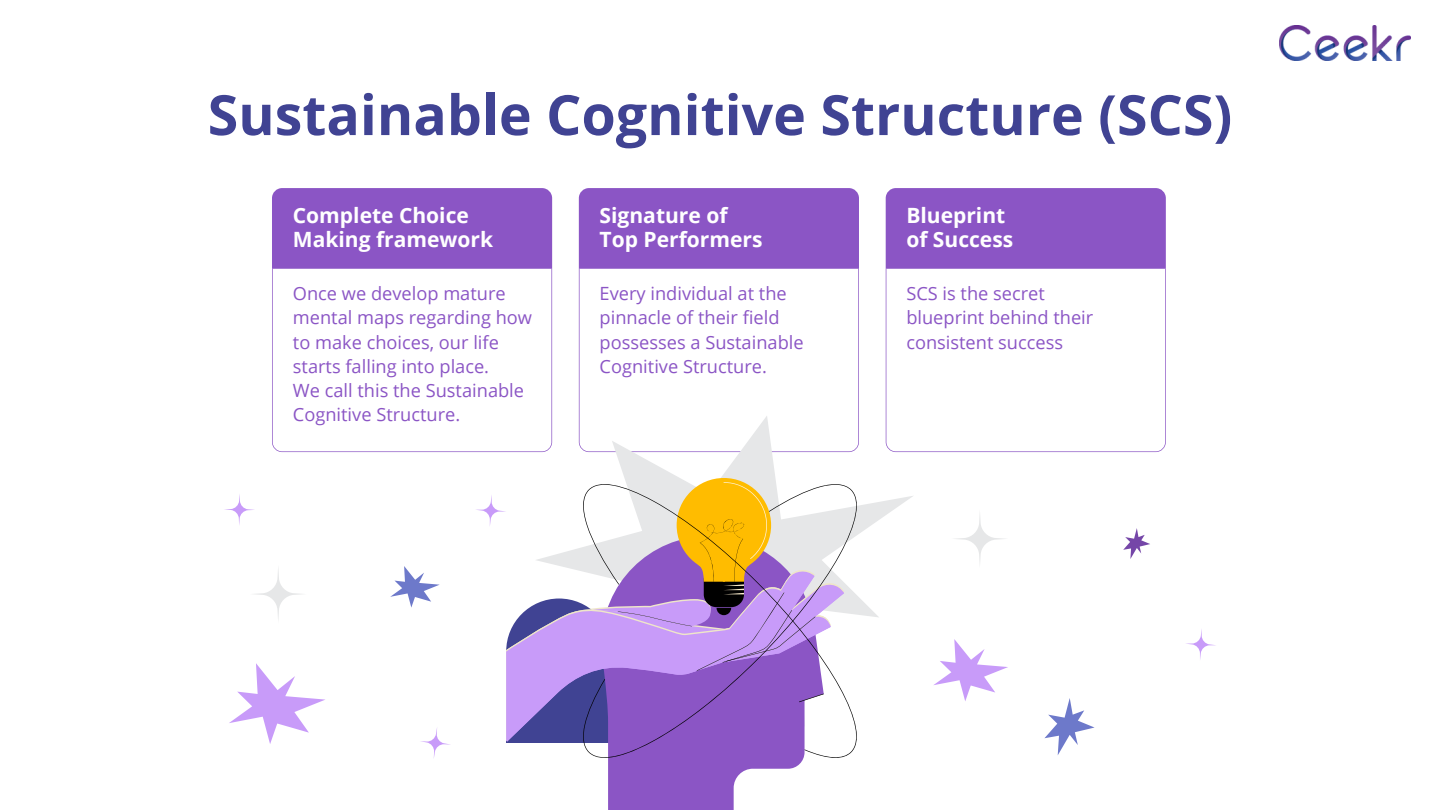
<style>
.page{position:relative;width:1440px;height:810px;background:#fff}
.page>*{position:absolute;margin:0;border:0;box-sizing:border-box;transform-origin:0 0}
.t1{font:700 55.5px "Open Sans";color:#404393}
.t2{font:700 21px/24.2px "Open Sans";color:#fff}
.t3{font:18.3px/24.2px "Open Sans";color:#8b55c5}
</style>
<div class="page">
<svg style="left:224px;top:494px;width:30px;height:31px"></svg>
<svg style="left:229px;top:663px;width:96px;height:81px"></svg>
<svg style="left:255px;top:568px;width:46px;height:52px"></svg>
<svg style="left:390px;top:566px;width:50px;height:42px"></svg>
<svg style="left:420px;top:728px;width:30px;height:30px"></svg>
<svg style="left:476px;top:495px;width:30px;height:31px"></svg>
<div style="left:272px;top:188px;width:280px;height:80px;background:#8b55c5"></div>
<svg style="left:272px;top:268px;width:280px;height:184px"></svg>
<svg style="left:579px;top:268px;width:280px;height:147px"></svg>
<div style="left:579px;top:188px;width:280px;height:80px;background:#8b55c5"></div>
<div style="left:886px;top:188px;width:280px;height:80px;background:#8b55c5"></div>
<svg style="left:886px;top:268px;width:280px;height:184px"></svg>
<svg style="left:535px;top:415px;width:379px;height:202px"></svg>
<svg style="left:608px;top:760px;width:195px;height:50px;fill:#8b55c5"></svg>
<svg style="left:1044px;top:698px;width:51px;height:57px"></svg>
<svg style="left:1123px;top:528px;width:27px;height:31px"></svg>
<svg style="left:506px;top:587px;width:76px;height:156px;background:#9e89d4"></svg>
<svg style="left:934px;top:639px;width:74px;height:62px"></svg>
<svg style="left:955px;top:515px;width:50px;height:48px"></svg>
<svg style="left:582px;top:479px;width:290px;height:281px"></svg>
<svg style="left:582px;top:484px;width:290px;height:274px"></svg>
<svg style="left:799px;top:694px;width:25px;height:8px"></svg>
<svg style="left:1186px;top:629px;width:30px;height:31px"></svg>
<img style="left:1280px;top:26px;width:130px;height:35px">
<p class="t1" style="left:208px;top:76px;width:1026px">Sustainable Cognitive Structure (SCS)</p>
<p class="t2" style="left:293px;top:203px;width:202px">Complete Choice<br>Making framework</p>
<p class="t2" style="left:600px;top:203px;width:164px">Signature of<br>Top Performers</p>
<p class="t2" style="left:906px;top:203px;width:108px">Blueprint of Success</p>
<p class="t3" style="left:293px;top:281px;width:241px">Once we develop mature mental maps regarding how to make choices, our life starts falling into place.</p>
<p class="t3" style="left:293px;top:378px;width:233px">We call this the Sustainable<br>Cognitive Structure.</p>
<p class="t3" style="left:600px;top:281px;width:206px">Every individual at the pinnacle of their field possesses a Sustainable<br>Cognitive Structure.</p>
<p class="t3" style="left:906px;top:281px;width:188px">SCS is the secret blueprint behind their consistent success</p>
</div>
